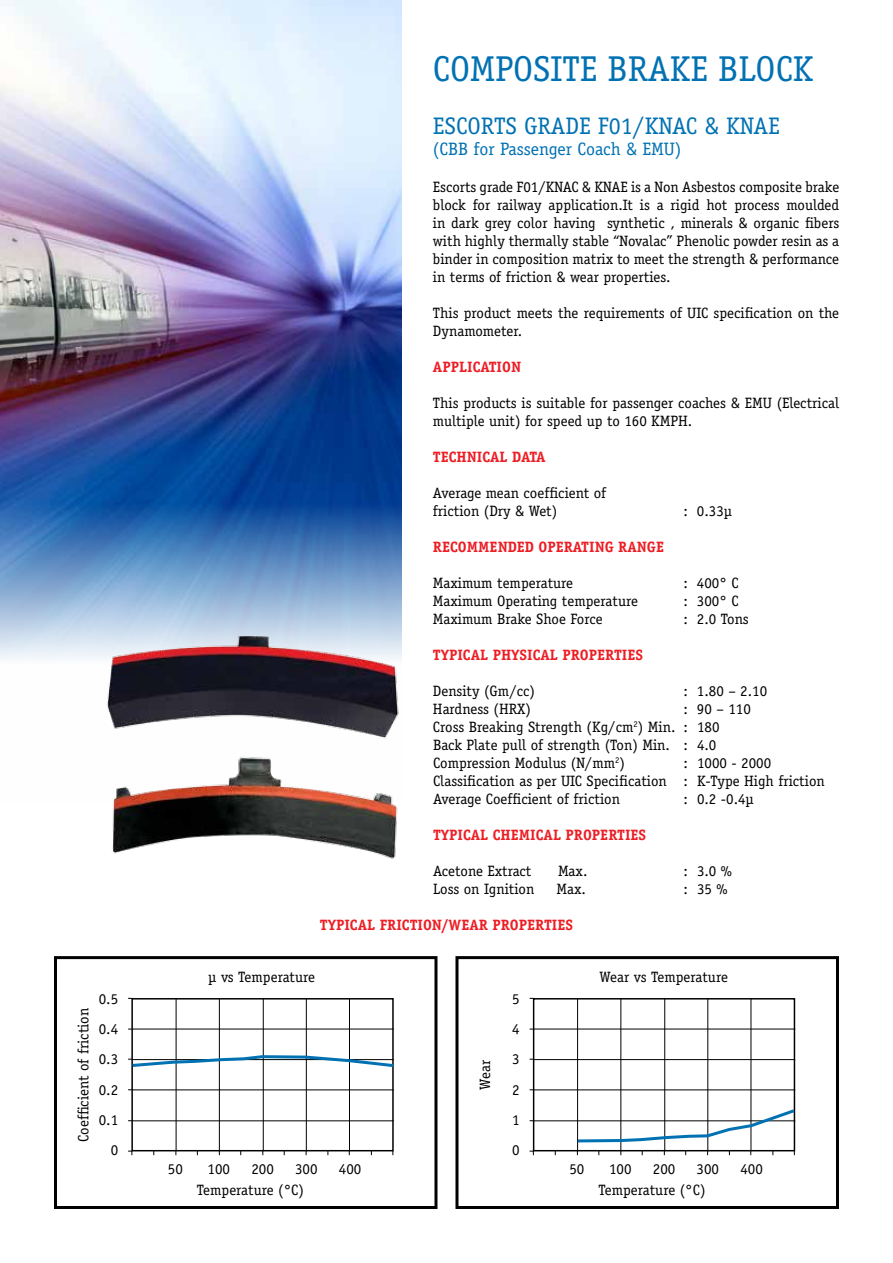
<style>
.page{position:relative;width:893px;height:1263px;background:#fff}
.page>*{position:absolute;margin:0;border:0;box-sizing:border-box;transform-origin:0 0}
.t1{font:36px "Officina Serif";color:#0071b2}
.t2{font:24px "Officina Serif";color:#0071b2}
.t3{font:18px "Officina Serif";color:#0071b2}
.t4{font:15px/18px "Officina Serif";color:#000}
.t5{font:700 15px "Officina Serif";color:#ed1d24}
</style>
<div class="page">
<img style="left:0;top:0;width:401px;height:660px">
<img style="left:96px;top:625px;width:306px;height:114px">
<img style="left:112px;top:757px;width:286px;height:102px">
<div style="left:131px;top:998px;width:263px;height:153px;border:2px solid #000"></div>
<div style="left:533px;top:998px;width:262px;height:153px;border:2px solid #000"></div>
<hr style="left:132px;top:1029px;width:262px;height:1px;background:#000">
<hr style="left:534px;top:1029px;width:261px;height:1px;background:#000">
<hr style="left:534px;top:1059px;width:261px;height:1px;background:#000">
<hr style="left:132px;top:1089px;width:262px;height:1px;background:#000">
<hr style="left:534px;top:1089px;width:261px;height:1px;background:#000">
<hr style="left:132px;top:1120px;width:262px;height:1px;background:#000">
<hr style="left:534px;top:1120px;width:261px;height:1px;background:#000">
<hr style="left:176px;top:999px;width:1px;height:152px;background:#000">
<hr style="left:577px;top:999px;width:1px;height:152px;background:#000">
<hr style="left:219px;top:999px;width:1px;height:152px;background:#000">
<hr style="left:620px;top:999px;width:1px;height:152px;background:#000">
<hr style="left:263px;top:999px;width:1px;height:152px;background:#000">
<hr style="left:664px;top:999px;width:1px;height:152px;background:#000">
<hr style="left:306px;top:999px;width:1px;height:152px;background:#000">
<hr style="left:707px;top:999px;width:1px;height:152px;background:#000">
<hr style="left:349px;top:999px;width:1px;height:152px;background:#000">
<hr style="left:751px;top:999px;width:1px;height:152px;background:#000">
<svg style="left:128px;top:1054px;width:266px;height:15px"></svg>
<svg style="left:575px;top:1107px;width:221px;height:37px"></svg>
<div style="left:54px;top:956px;width:383px;height:253px;border:3px solid #000"></div>
<div style="left:455px;top:956px;width:384px;height:253px;border:3px solid #000"></div>
<h1 class="t1" style="left:433px;top:48px;width:382px">COMPOSITE BRAKE BLOCK</h1>
<h2 class="t2" style="left:433px;top:111px;width:25px">ESCOR</h2>
<h2 class="t2" style="left:494px;top:111px;width:287px">TS GRADE F01/KNAC &amp; KNAE</h2>
<p class="t3" style="left:433px;top:138px;width:17px">(CBB</p>
<p class="t3" style="left:474px;top:138px;width:209px">for Passenger Coach &amp; EMU)</p>
<p class="t4" style="left:433px;top:178px;width:408px;text-align:justify">Escorts grade F01/KNAC &amp; KNAE is a Non Asbestos composite brake block for railway application.It is a rigid hot process moulded in dark grey color having synthetic , minerals &amp; organic fibers with highly thermally stable “Novalac” Phenolic powder resin as a binder in composition matrix to meet the strength &amp; performance in terms of friction &amp; wear properties.</p>
<p class="t4" style="left:433px;top:304px;width:408px">This product meets the requirements of UIC specification on the<br>Dynamometer.</p>
<p class="t5" style="left:433px;top:357px;width:90px">APPLICATION</p>
<p class="t4" style="left:433px;top:394px;width:408px">This products is suitable for passenger coaches &amp; EMU (Electrical multiple unit) for speed up to 160 KMPH.</p>
<p class="t5" style="left:433px;top:447px;width:112px">TECHNICAL DATA</p>
<p class="t4" style="left:433px;top:484px;width:175px">Average mean coefficient of friction (Dry &amp; Wet)</p>
<p class="t4" style="left:683px;top:502px;width:50px">: 0.33µ</p>
<p class="t5" style="left:433px;top:537px;width:233px">RECOMMENDED OPERATING RANGE</p>
<p class="t4" style="left:433px;top:574px;width:142px">Maximum temperature</p>
<p class="t4" style="left:683px;top:574px;width:55px">: 400° C</p>
<p class="t4" style="left:433px;top:592px;width:207px">Maximum Operating temperature</p>
<p class="t4" style="left:683px;top:592px;width:55px">: 300° C</p>
<p class="t4" style="left:433px;top:610px;width:171px">Maximum Brake Shoe Force</p>
<p class="t4" style="left:683px;top:610px;width:67px">: 2.0 Tons</p>
<p class="t5" style="left:433px;top:645px;width:210px">TYPICAL PHYSICAL PROPERTIES</p>
<p class="t4" style="left:433px;top:682px;width:104px">Density (Gm/cc)</p>
<p class="t4" style="left:683px;top:682px;width:85px">: 1.80 – 2.10</p>
<p class="t4" style="left:433px;top:700px;width:100px">Hardness (HRX)</p>
<p class="t4" style="left:433px;top:700px;width:319px;text-indent:250px">: 90 – 110<br>Cross Breaking Strength (Kg/cm<sup>2</sup>) Min. : 180<br>Back Plate pull of strength (Ton) Min. : 4.0<br>Compression Modulus (N/mm<sup>2</sup>)</p>
<p class="t4" style="left:433px;top:754px;width:393px;text-indent:250px">: 1000 - 2000<br>Classification as per UIC Specification : K-Type High friction<br>Average Coefficient of friction</p>
<p class="t4" style="left:683px;top:790px;width:72px">: 0.2 -0.4µ</p>
<p class="t5" style="left:433px;top:825px;width:213px">TYPICAL CHEMICAL PROPERTIES</p>
<p class="t4" style="left:433px;top:862px;width:100px">Acetone Extract</p>
<p class="t4" style="left:558px;top:862px;width:31px">Max.</p>
<p class="t4" style="left:683px;top:862px;width:50px">: 3.0 %</p>
<p class="t4" style="left:433px;top:880px;width:103px">Loss on Ignition</p>
<p class="t4" style="left:557px;top:880px;width:31px">Max.</p>
<p class="t4" style="left:683px;top:880px;width:46px">: 35 %</p>
<p class="t5" style="left:320px;top:916px;width:9px">TYPIC</p>
<p class="t5" style="left:358px;top:916px;width:48px">AL FRICTION</p>
<p class="t5" style="left:442px;top:916px;width:133px">/WEAR PROPE RTIE S</p>
<p class="t4" style="left:75px;top:1142px;width:136px;rotate:-90deg">Coefficient of friction</p>
<p class="t4" style="left:208px;top:968px;width:108px">µ vs Temperature</p>
<p class="t4" style="left:600px;top:968px;width:130px">Wear vs Temperature</p>
<p class="t4" style="left:99px;top:983px;width:21px;line-height:30.3px;text-align:right">0.5<br>0.4<br>0.3<br>0.2<br>0.1<br>0</p>
<p class="t4" style="left:512px;top:983px;width:9px;line-height:30.3px;text-align:justify">5<br>4<br>3<br>2<br>1<br>0</p>
<p class="t4" style="left:476px;top:1090px;width:31px;rotate:-90deg">Wear</p>
<p class="t4" style="left:168px;top:1160px;width:16px">50</p>
<p class="t4" style="left:208px;top:1160px;width:24px">100</p>
<p class="t4" style="left:251px;top:1160px;width:24px">200</p>
<p class="t4" style="left:295px;top:1160px;width:24px">300</p>
<p class="t4" style="left:339px;top:1160px;width:24px">400</p>
<p class="t4" style="left:569px;top:1160px;width:16px">50</p>
<p class="t4" style="left:609px;top:1160px;width:24px">100</p>
<p class="t4" style="left:653px;top:1160px;width:24px">200</p>
<p class="t4" style="left:697px;top:1160px;width:24px">300</p>
<p class="t4" style="left:740px;top:1160px;width:24px">400</p>
<p class="t4" style="left:197px;top:1181px;width:109px">Temperature (°C)</p>
<p class="t4" style="left:598px;top:1181px;width:109px">Temperature (°C)</p>
</div>
